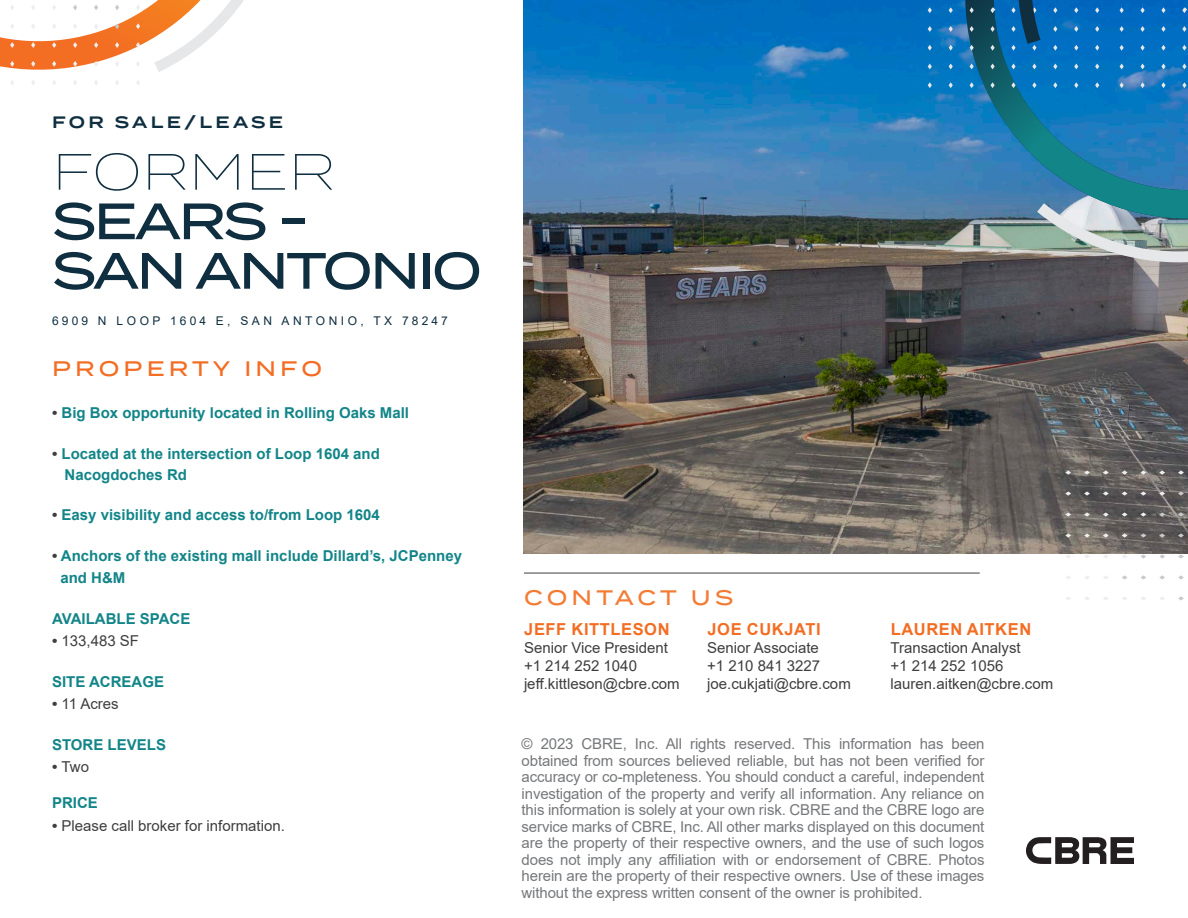
<style>
.page{position:relative;width:1188px;height:918px;background:#fff}
.page>*{position:absolute;margin:0;border:0;box-sizing:border-box;transform-origin:0 0}
.t1{font:500 51px/49.5px "Termina";letter-spacing:-.05em;color:#0f2e40}
.t2{font:200 51px "Termina";color:#0f2e40}
.Heading{font:500 21px "Termina";letter-spacing:.2em;color:#f36d23}
.Heading-2{font:500 21px "Termina";letter-spacing:.195em;color:#f37c35}
.Broker_Name{font:700 16.5px "Arial";letter-spacing:.035em;color:#f36d23}
.t3{font:600 16.5px "Termina";letter-spacing:.2em;color:#0f2e40}
.Broker_Contact_Info{font:700 16.5px "Arial";letter-spacing:.035em;color:#f36d23}
.t4{font:15px/16.5px "Arial";letter-spacing:-.01em;color:#76787b;text-align:justify}
.Text{font:700 15px/21px "Arial";color:#128588}
.Broker_Contact_Info-2{font:15px "Arial";color:#3e3e3f}
.Text-2{font:15px "Arial";color:#3e3e3f}
.t5{font:12px "Arial";letter-spacing:.285em;color:#0f2e40}
.s1{color:#3e3e3f}
.s2{font-weight:700}
</style>
<div class="page">
<img style="left:524px;top:0;width:664px;height:554px">
<hr style="left:524px;top:573px;width:456px;height:1px;background:#3e3e3f">
<svg style="left:1026px;top:837px;width:108px;height:27px"></svg>
<svg style="left:955px;top:253px;width:233px;height:18px;background:#746f71"></svg>
<svg style="left:931px;top:0;width:257px;height:253px;background:#3883ac"></svg>
<svg style="left:1120px;top:82px;width:4px;height:6px"></svg>
<svg style="left:1141px;top:82px;width:4px;height:6px"></svg>
<svg style="left:1161px;top:82px;width:5px;height:6px"></svg>
<svg style="left:1182px;top:82px;width:4px;height:6px"></svg>
<svg style="left:928px;top:7px;width:4px;height:6px"></svg>
<svg style="left:949px;top:7px;width:4px;height:6px"></svg>
<svg style="left:970px;top:7px;width:4px;height:6px"></svg>
<svg style="left:991px;top:7px;width:4px;height:6px"></svg>
<svg style="left:928px;top:26px;width:4px;height:6px"></svg>
<svg style="left:949px;top:26px;width:4px;height:6px"></svg>
<svg style="left:970px;top:26px;width:4px;height:6px"></svg>
<svg style="left:991px;top:26px;width:4px;height:6px"></svg>
<svg style="left:928px;top:45px;width:4px;height:6px"></svg>
<svg style="left:949px;top:45px;width:4px;height:6px"></svg>
<svg style="left:970px;top:45px;width:4px;height:6px"></svg>
<svg style="left:991px;top:45px;width:4px;height:6px"></svg>
<svg style="left:928px;top:64px;width:4px;height:5px"></svg>
<svg style="left:949px;top:64px;width:4px;height:5px"></svg>
<svg style="left:970px;top:64px;width:4px;height:5px"></svg>
<svg style="left:991px;top:64px;width:4px;height:5px"></svg>
<svg style="left:928px;top:82px;width:4px;height:6px"></svg>
<svg style="left:949px;top:82px;width:4px;height:6px"></svg>
<svg style="left:970px;top:82px;width:4px;height:6px"></svg>
<svg style="left:991px;top:82px;width:4px;height:6px"></svg>
<svg style="left:1011px;top:82px;width:5px;height:6px"></svg>
<svg style="left:1032px;top:82px;width:5px;height:6px"></svg>
<svg style="left:1053px;top:82px;width:4px;height:6px"></svg>
<svg style="left:1074px;top:82px;width:4px;height:6px"></svg>
<svg style="left:1095px;top:82px;width:4px;height:6px"></svg>
<svg style="left:1011px;top:0;width:177px;height:69px;background:#076dbb"></svg>
<svg style="left:0;top:0;width:244px;height:85px"></svg>
<svg style="left:1178px;top:470px;width:6px;height:5px"></svg>
<svg style="left:1178px;top:491px;width:6px;height:5px"></svg>
<svg style="left:1178px;top:512px;width:6px;height:5px"></svg>
<svg style="left:1178px;top:533px;width:6px;height:5px"></svg>
<svg style="left:1178px;top:554px;width:6px;height:5px"></svg>
<svg style="left:1178px;top:575px;width:6px;height:5px"></svg>
<svg style="left:1178px;top:596px;width:6px;height:5px"></svg>
<svg style="left:1159px;top:470px;width:6px;height:5px"></svg>
<svg style="left:1159px;top:491px;width:6px;height:5px"></svg>
<svg style="left:1159px;top:512px;width:6px;height:5px"></svg>
<svg style="left:1159px;top:533px;width:6px;height:5px"></svg>
<svg style="left:1160px;top:554px;width:5px;height:5px"></svg>
<svg style="left:1159px;top:575px;width:6px;height:5px"></svg>
<svg style="left:1140px;top:470px;width:6px;height:5px"></svg>
<svg style="left:1140px;top:491px;width:6px;height:5px"></svg>
<svg style="left:1140px;top:512px;width:6px;height:5px"></svg>
<svg style="left:1140px;top:533px;width:6px;height:5px"></svg>
<svg style="left:1140px;top:554px;width:6px;height:5px"></svg>
<svg style="left:1140px;top:575px;width:6px;height:5px"></svg>
<svg style="left:1122px;top:470px;width:6px;height:5px"></svg>
<svg style="left:1122px;top:491px;width:6px;height:5px"></svg>
<svg style="left:1122px;top:512px;width:6px;height:5px"></svg>
<svg style="left:1122px;top:533px;width:6px;height:5px"></svg>
<svg style="left:1122px;top:575px;width:6px;height:5px"></svg>
<svg style="left:1103px;top:470px;width:6px;height:5px"></svg>
<svg style="left:1103px;top:491px;width:6px;height:5px"></svg>
<svg style="left:1103px;top:512px;width:6px;height:5px"></svg>
<svg style="left:1103px;top:533px;width:6px;height:5px"></svg>
<svg style="left:1084px;top:470px;width:6px;height:5px"></svg>
<svg style="left:1084px;top:491px;width:6px;height:5px"></svg>
<svg style="left:1084px;top:512px;width:6px;height:5px"></svg>
<svg style="left:1084px;top:533px;width:6px;height:5px"></svg>
<svg style="left:1065px;top:470px;width:6px;height:5px"></svg>
<svg style="left:1065px;top:491px;width:6px;height:5px"></svg>
<svg style="left:1065px;top:512px;width:6px;height:5px"></svg>
<svg style="left:1065px;top:533px;width:6px;height:5px"></svg>
<p class="t3" style="left:52px;top:110px;width:232px">FOR SALE/LEASE</p>
<p class="t2" style="left:52px;top:136px;width:285px">FORMER</p>
<p class="t1" style="left:52px;top:195px;width:431px">SEARS -<br>SAN ANTONIO</p>
<p class="t5" style="left:52px;top:312px;width:397px">6909 N LOOP 1604 E, SAN ANTONIO, TX 78247</p>
<p class="Heading" style="left:52px;top:353px;width:271px">PROPERTY INFO</p>
<p class="Text" style="left:52px;top:403px;width:358px"><span class="s1">•</span> Big Box opportunity located in Rolling Oaks Mall</p>
<p class="Text" style="left:65px;top:443px;width:317px;text-indent:-13px"><span class="s1">•</span> Located at the intersection of Loop 1604 and<br>Nacogdoches Rd</p>
<p class="Text" style="left:52px;top:505px;width:329px"><span class="s1">•</span> Easy visibility and access to/from Loop 1604</p>
<p class="Text" style="left:52px;top:545px;width:412px"><span class="s1">•</span> Anchors of the existing mall include Dillard’s, JCPenney</p>
<p class="Text" style="left:60px;top:568px;width:66px">and H&amp;M</p>
<p class="Text" style="left:52px;top:608px;width:140px">AVAILABLE SPACE</p>
<p class="Text-2" style="left:52px;top:631px;width:88px"><span class="s2">•</span> 133,483 SF</p>
<p class="Text" style="left:52px;top:671px;width:113px">SITE ACREAGE</p>
<p class="Text-2" style="left:52px;top:694px;width:68px"><span class="s2">•</span> 11 Acres</p>
<p class="Text" style="left:52px;top:734px;width:115px">STORE LEVELS</p>
<p class="Text-2" style="left:52px;top:757px;width:38px"><span class="s2">•</span> Two</p>
<p class="Text" style="left:52px;top:793px;width:47px">PRICE</p>
<p class="Text-2" style="left:52px;top:815px;width:234px"><span class="s2">•</span> Please call broker for information.</p>
<p class="Heading-2" style="left:524px;top:582px;width:211px">CONTACT US</p>
<p class="Broker_Name" style="left:524px;top:617px;width:147px">JEFF KITTLESON</p>
<p class="Broker_Contact_Info-2" style="left:524px;top:637px;width:145px">Senior Vice President</p>
<p class="Broker_Contact_Info-2" style="left:524px;top:655px;width:115px">+1 214 252 1040</p>
<p class="Broker_Contact_Info-2" style="left:524px;top:673px;width:157px">jeff.kittleson@cbre.com</p>
<p class="Broker_Name" style="left:708px;top:617px;width:115px">JOE CUKJATI</p>
<p class="Broker_Contact_Info-2" style="left:707px;top:637px;width:113px">Senior Associate</p>
<p class="Broker_Contact_Info-2" style="left:707px;top:655px;width:115px">+1 210 841 3227</p>
<p class="Broker_Contact_Info-2" style="left:707px;top:673px;width:145px">joe.cukjati@cbre.com</p>
<p class="Broker_Contact_Info" style="left:891px;top:617px;width:142px">LAUREN AITKEN</p>
<p class="Broker_Contact_Info-2" style="left:890px;top:637px;width:132px">Transaction Analyst</p>
<p class="Broker_Contact_Info-2" style="left:890px;top:655px;width:115px">+1 214 252 1056</p>
<p class="Broker_Contact_Info-2" style="left:890px;top:673px;width:164px">lauren.aitken@cbre.com</p>
<p class="t4" style="left:522px;top:736px;width:464px">© 2023 CBRE, Inc. All rights reserved. This information has been obtained from sources believed reliable, but has not been verified for accuracy or co-mpleteness. You should conduct a careful, independent investigation of the property and verify all information. Any reliance on this information is solely at your own risk. CBRE and the CBRE logo are service marks of CBRE, Inc. All other marks displayed on this document are the property of their respective owners, and the use of such logos does not imply any affiliation with or endorsement of CBRE. Photos herein are the property of their respective owners. Use of these images without the express written consent of the owner is prohibited.</p>
</div>
